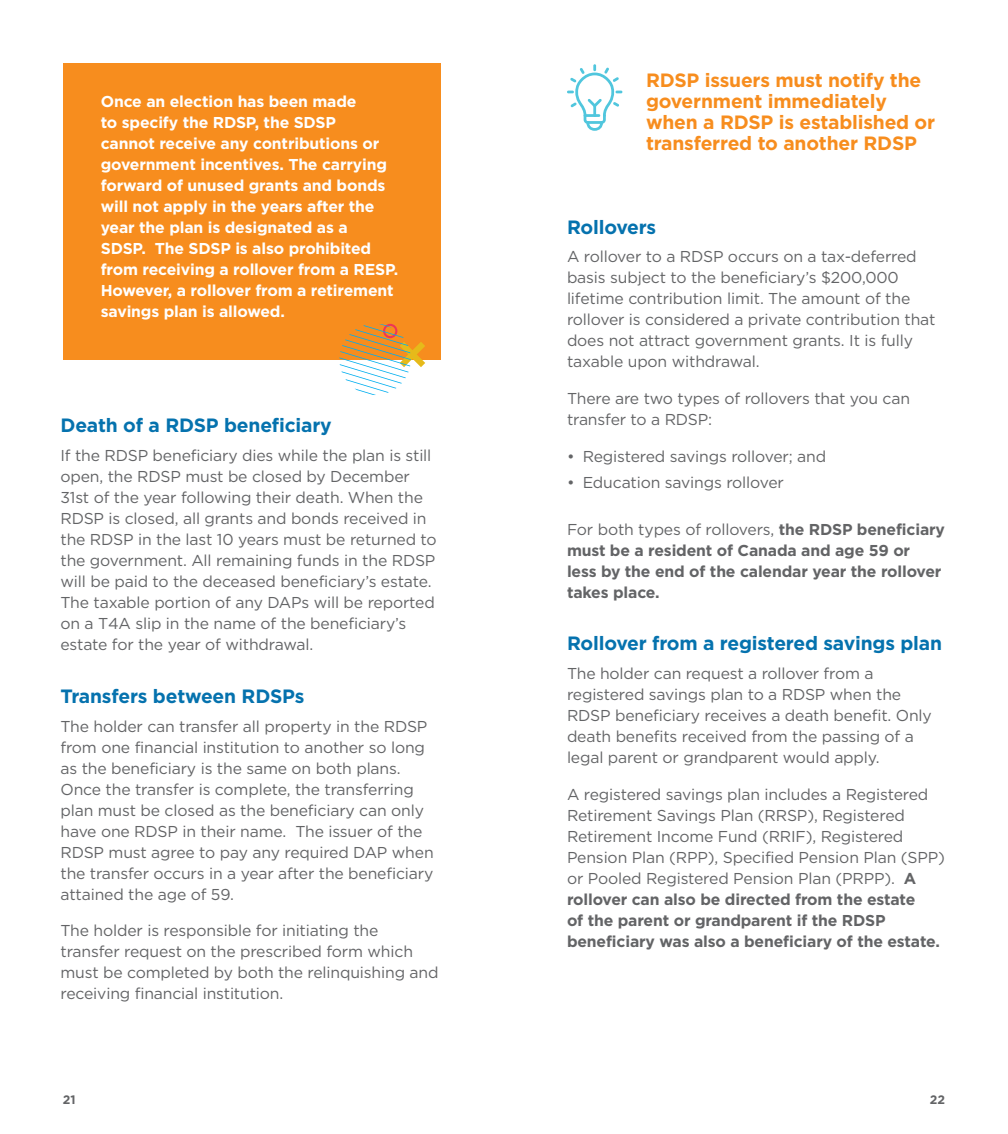
<style>
.page{position:relative;width:1008px;height:1134px;background:#fff}
.page>*{position:absolute;margin:0;border:0;box-sizing:border-box;transform-origin:0 0}
.t1{font:700 19.25px/21px "Gotham";letter-spacing:-.01em;color:#f78d1e}
.t2{font:700 19.25px "Gotham";letter-spacing:-.01em;color:#0572ae}
.t3{font:15.75px/21px "Gotham";letter-spacing:-.01em;color:#636466}
.t4{font:700 15.75px/21px "Gotham";letter-spacing:-.01em;color:#fff}
.t5{font:700 15.75px/21px "Gotham";letter-spacing:-.01em;color:#636466}
.t6{font:700 12.25px "Gotham";color:#636466}
.s1{font-weight:400}
.s2{font-weight:700}
</style>
<div class="page">
<div style="left:63px;top:63px;width:378px;height:296px;background:#f78d1e"></div>
<svg style="left:339px;top:324px;width:86px;height:71px"></svg>
<svg style="left:567px;top:64px;width:55px;height:67px"></svg>
<p class="t4" style="left:101px;top:91px;width:299px">Once an election has been made<br>to specify the RDSP, the SDSP<br>cannot receive any contributions or government incentives. The carrying forward of unused grants and bonds will not apply in the years after the year the plan is designated as a<br>SDSP. The SDSP is also prohibited from receiving a rollover from a RESP.<br>However, a rollover from a retirement savings plan is allowed.</p>
<p class="t2" style="left:60px;top:413px;width:273px">Death of a RDSP beneficiary</p>
<p class="t3" style="left:60px;top:445px;width:378px">If the RDSP beneficiary dies while the plan is still open, the RDSP must be closed by December 31st of the year following their death. When the RDSP is closed, all grants and bonds received in the RDSP in the last 10 years must be returned to the government. All remaining funds in the RDSP will be paid to the deceased beneficiary’s estate.<br>The taxable portion of any DAPs will be reported on a T4A slip in the name of the beneficiary’s estate for the year of withdrawal.</p>
<p class="t2" style="left:60px;top:683px;width:246px">Transfers between RDSPs</p>
<p class="t3" style="left:60px;top:715px;width:375px">The holder can transfer all property in the RDSP from one financial institution to another so long as the beneficiary is the same on both plans.<br>Once the transfer is complete, the transferring plan must be closed as the beneficiary can only have one RDSP in their name. The issuer of the RDSP must agree to pay any required DAP when the transfer occurs in a year after the beneficiary attained the age of 59.</p>
<p class="t3" style="left:60px;top:920px;width:379px">The holder is responsible for initiating the transfer request on the prescribed form which must be completed by both the relinquishing and receiving financial institution.</p>
<p class="t1" style="left:646px;top:70px;width:291px">RDSP issuers must notify the government immediately when a RDSP is established or transferred to another RDSP</p>
<p class="t2" style="left:567px;top:214px;width:91px">Rollovers</p>
<p class="t3" style="left:567px;top:246px;width:370px">A rollover to a RDSP occurs on a tax-deferred basis subject to the beneficiary’s $200,000 lifetime contribution limit. The amount of the rollover is considered a private contribution that does not attract government grants. It is fully taxable upon withdrawal.</p>
<p class="t3" style="left:567px;top:388px;width:345px">There are two types of rollovers that you can transfer to a RDSP:</p>
<p class="t3" style="left:567px;top:445px;width:261px">• Registered savings rollover; and</p>
<p class="t3" style="left:567px;top:471px;width:218px">• Education savings rollover</p>
<p class="t5" style="left:567px;top:519px;width:380px"><span class="s1">For both types of rollovers,</span> the RDSP beneficiary must be a resident of Canada and age 59 or<br>less by the end of the calendar year the rollover takes place.</p>
<p class="t2" style="left:567px;top:631px;width:377px">Rollover from a registered savings plan</p>
<p class="t3" style="left:567px;top:663px;width:366px">The holder can request a rollover from a registered savings plan to a RDSP when the RDSP beneficiary receives a death benefit. Only death benefits received from the passing of a legal parent or grandparent would apply.</p>
<p class="t3" style="left:567px;top:784px;width:380px">A registered savings plan includes a Registered Retirement Savings Plan (RRSP), Registered Retirement Income Fund (RRIF), Registered Pension Plan (RPP), Specified Pension Plan (SPP) or Pooled Registered Pension Plan (PRPP). <span class="s2">A rollover can also be directed from the estate<br>of the parent or grandparent if the RDSP beneficiary was also a beneficiary of the estate.</span></p>
<p class="t6" style="left:63px;top:1091px;width:14px">21</p>
<p class="t6" style="left:930px;top:1091px;width:17px">22</p>
</div>
